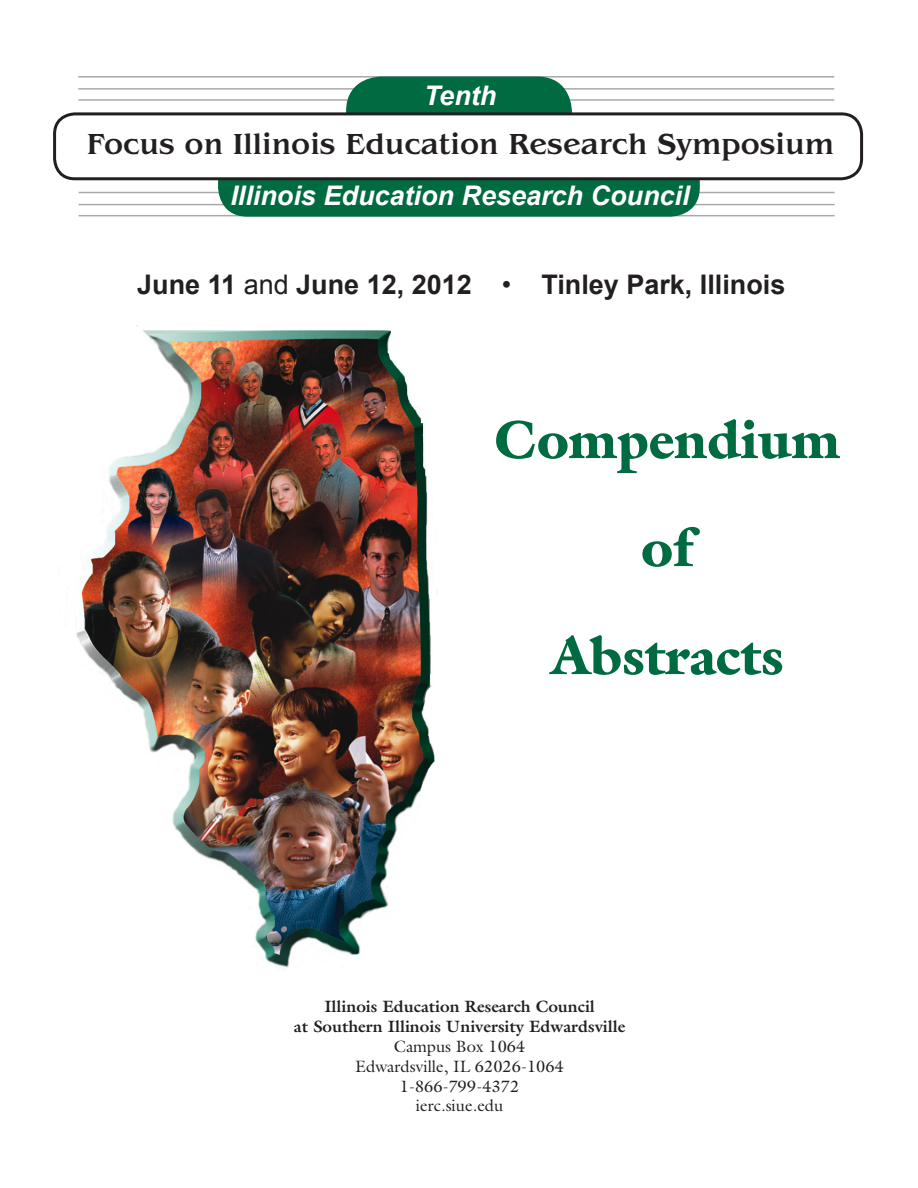
<style>
.page{position:relative;width:918px;height:1188px;background:#fff}
.page>*{position:absolute;margin:0;border:0;box-sizing:border-box;transform-origin:0 0}
.t1{font:900 54px "Galliard";color:#006a41}
.t2{font:500 30px "Benguiat";color:#231f20}
.t3{font:700 27px "Arial";color:#231f20}
.t4{font:italic 700 27px "Arial";color:#fff}
.t5{font:700 16.5px/19.8px "Galliard";color:#231f20;text-align:center}
.s1{font-weight:400}
</style>
<div class="page">
<img style="left:76px;top:325px;width:362px;height:643px">
<hr style="left:78px;top:76px;width:756px;height:2px;background:#a8a9ad">
<hr style="left:78px;top:99px;width:756px;height:2px;background:#a8a9ad">
<hr style="left:78px;top:88px;width:756px;height:2px;background:#a8a9ad">
<div style="left:347px;top:77px;width:224px;height:74px;background:#006a41;border-radius:34px"></div>
<div style="left:346px;top:77px;width:226px;height:75px;border:2px solid #006a41;border-radius:34px"></div>
<hr style="left:79px;top:192px;width:756px;height:1px;background:#a8a9ad">
<hr style="left:79px;top:204px;width:756px;height:1px;background:#a8a9ad">
<hr style="left:79px;top:215px;width:756px;height:1px;background:#a8a9ad">
<div style="left:219px;top:153px;width:480px;height:63px;background:#006a41;border-radius:28px"></div>
<div style="left:218px;top:153px;width:482px;height:64px;border:2px solid #006a41;border-radius:28px"></div>
<div style="left:55px;top:114px;width:807px;height:65px;background:#fff;border-radius:20px"></div>
<div style="left:53px;top:112px;width:810px;height:68px;border:3px solid #231f20;border-radius:20px"></div>
<p class="t4" style="left:424px;top:77px;width:74px">Tenth</p>
<p class="t2" style="left:87px;top:127px;width:749px">Focus on Illinois Education Research Symposium</p>
<p class="t4" style="left:230px;top:177px;width:461px">Illinois Education Research Council</p>
<p class="t3" style="left:137px;top:266px;width:650px">June 11 <span class="s1">and</span> June 12, 2012 <span class="s1">•</span> Tinley Park, Illinois</p>
<p class="t1" style="left:494px;top:407px;width:348px">Compendium</p>
<p class="t1" style="left:641px;top:515px;width:53px">of</p>
<p class="t1" style="left:551px;top:623px;width:234px">Abstracts</p>
<p class="t5" style="left:294px;top:997px;width:333px">Illinois Education Research Council<br>at Southern Illinois University Edwardsville<br><span class="s1">Campus Box 1064<br>Edwardsville, IL 62026-1064<br>1-866-799-4372<br>ierc.siue.edu</span></p>
</div>
